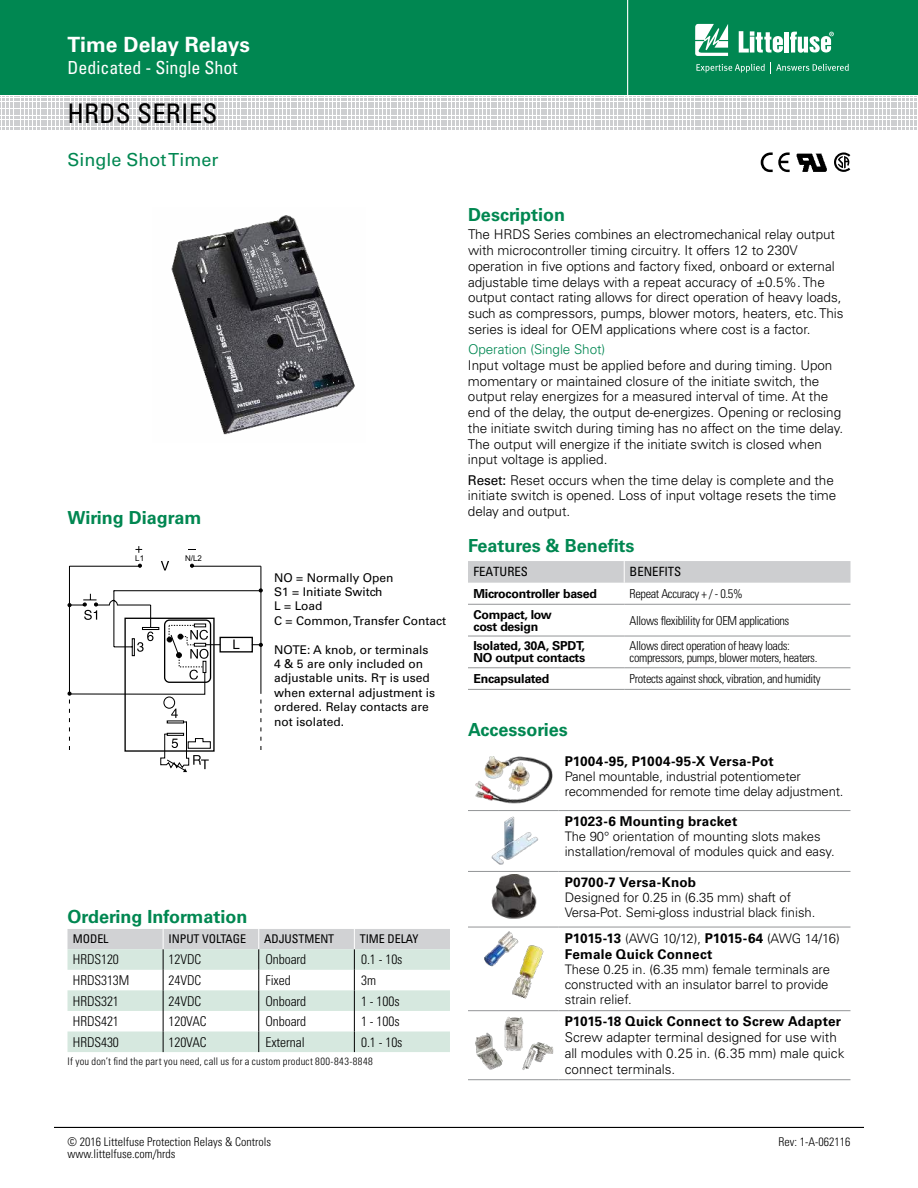
<style>
.page{position:relative;width:918px;height:1188px;background:#fff}
.page>*{position:absolute;margin:0;border:0;box-sizing:border-box;transform-origin:0 0}
.t1{font:condensed 27px "Univers LT Std";letter-spacing:.005em;color:#000}
.t2{font:700 21px "Univers LT Std";color:#fff}
.t3{font:700 18px "Univers LT Std";color:#008751}
.t4{font:condensed 18px "Univers LT Std";color:#fff}
.t5{font:18px "Univers LT Std";color:#008751}
.t6{font:300 13.5px/15.8px "Univers LT Std";letter-spacing:-.005em;color:#000}
.t7{font:300 condensed 13.5px "Univers LT Std";letter-spacing:-.005em;color:#000}
.t8{font:700 13.5px "Univers LT Std";letter-spacing:.015em;color:#000}
.t9{font:300 13.5px "Univers LT Std";letter-spacing:-.005em;color:#008752}
.t10{font:300 13.2px/15px "Univers LT Std";letter-spacing:-.005em;color:#000}
.t11{font:300 13.2px "Univers LT Std";letter-spacing:-.05em;color:#000}
.t12{font:condensed 12.75px "Univers LT Std";color:#000}
.t13{font:300 condensed 12.3px/12px "Univers LT Std";letter-spacing:-.03em;color:#000}
.t14{font:700 12.3px/12px "Univers LT Std";letter-spacing:-.02em;color:#000}
.t15{font:12px/14.4px "Univers LT Std";color:#000}
.t16{font:300 condensed 12px "Univers LT Std";color:#000}
.t17{font:condensed 12px "Univers LT Std";letter-spacing:-.005em;color:#000}
.t18{font:300 condensed 10.5px "Univers LT Std";letter-spacing:.025em;color:#000}
.t19{font:7.95px "Arial";color:#000}
.s1{font-weight:400}
.s2{font-weight:700;font-size:13.5px}
</style>
<div class="page">
<div style="left:0;top:0;width:918px;height:95px;background:#008751"></div>
<svg style="left:0;top:96px;width:917px;height:34px"></svg>
<hr style="left:627px;top:0;width:1px;height:98px;background:#fff">
<svg style="left:695px;top:24px;width:33px;height:32px"></svg>
<div style="left:784px;top:32px;width:5px;height:21px;background:#fff"></div>
<svg style="left:790px;top:32px;width:44px;height:21px"></svg>
<svg style="left:739px;top:31px;width:44px;height:22px"></svg>
<svg style="left:696px;top:62px;width:153px;height:11px"></svg>
<hr style="left:54px;top:1127px;width:810px;height:1px;background:#000">
<img style="left:171px;top:215px;width:184px;height:220px">
<hr style="left:468px;top:604px;width:156px;height:1px;background:#939597">
<hr style="left:624px;top:604px;width:227px;height:1px;background:#939597">
<hr style="left:468px;top:636px;width:156px;height:1px;background:#939597">
<hr style="left:624px;top:636px;width:227px;height:1px;background:#939597">
<hr style="left:468px;top:668px;width:156px;height:1px;background:#939597">
<hr style="left:624px;top:668px;width:227px;height:1px;background:#939597">
<hr style="left:468px;top:689px;width:156px;height:1px;background:#939597">
<hr style="left:624px;top:689px;width:227px;height:1px;background:#939597">
<div style="left:468px;top:561px;width:382px;height:22px;background:#cdced0"></div>
<hr style="left:559px;top:871px;width:292px;height:1px;background:#939597">
<hr style="left:468px;top:1079px;width:91px;height:1px;background:#939597">
<hr style="left:559px;top:1079px;width:292px;height:1px;background:#939597">
<hr style="left:468px;top:810px;width:91px;height:1px;background:#939597">
<hr style="left:468px;top:871px;width:91px;height:1px;background:#939597">
<hr style="left:468px;top:927px;width:91px;height:1px;background:#939597">
<hr style="left:559px;top:927px;width:292px;height:1px;background:#939597">
<hr style="left:468px;top:1010px;width:91px;height:1px;background:#939597">
<hr style="left:559px;top:1010px;width:292px;height:1px;background:#939597">
<hr style="left:559px;top:810px;width:292px;height:1px;background:#939597">
<img style="left:475px;top:756px;width:78px;height:48px">
<img style="left:491px;top:817px;width:47px;height:48px">
<img style="left:491px;top:874px;width:46px;height:44px">
<img style="left:484px;top:931px;width:60px;height:68px">
<img style="left:475px;top:1017px;width:79px;height:53px">
<img style="left:796px;top:153px;width:31px;height:19px">
<svg style="left:834px;top:152px;width:16px;height:20px"></svg>
<svg style="left:761px;top:152px;width:29px;height:20px"></svg>
<hr style="left:69px;top:566px;width:69px;height:1px;background:#000">
<hr style="left:69px;top:566px;width:1px;height:128px;background:#000">
<svg style="left:138px;top:564px;width:4px;height:4px"></svg>
<svg style="left:190px;top:564px;width:4px;height:4px"></svg>
<hr style="left:192px;top:566px;width:69px;height:1px;background:#000">
<hr style="left:260px;top:566px;width:1px;height:128px;background:#000">
<svg style="left:161px;top:561px;width:8px;height:10px"></svg>
<svg style="left:135px;top:546px;width:7px;height:7px"></svg>
<svg style="left:68px;top:588px;width:195px;height:184px"></svg>
<svg style="left:68px;top:929px;width:382px;height:123px"></svg>
<h2 class="t2" style="left:68px;top:37px;width:184px">Time Delay Relays</h2>
<h3 class="t4" style="left:68px;top:61px;width:171px">Dedicated - Single Shot</h3>
<h1 class="t1" style="left:68px;top:98px;width:151px">HRDS SERIES</h1>
<h3 class="t5" style="left:68px;top:152px;width:153px">Single Shot Timer</h3>
<h3 class="t3" style="left:68px;top:510px;width:135px">Wiring Diagram</h3>
<p class="t19" style="left:135px;top:554px;width:10px">L1</p>
<p class="t19" style="left:185px;top:554px;width:18px">N/L2</p>
<p class="t15" style="left:274px;top:571px;width:173px">NO = Normally Open<br>S1 = Initiate Switch<br>L = Load<br>C = Common, Transfer Contact</p>
<p class="t15" style="left:274px;top:643px;width:162px">NOTE: A knob, or terminals<br>4 &amp; 5 are only included on adjustable units. RT is used when external adjustment is ordered. Relay contacts are not isolated.</p>
<h3 class="t3" style="left:68px;top:909px;width:181px">Ordering Information</h3>
<p class="t17" style="left:73px;top:932px;width:37px">MODEL</p>
<p class="t17" style="left:169px;top:932px;width:79px">INPUT VOLTAGE</p>
<p class="t17" style="left:264px;top:932px;width:72px">ADJUSTMENT</p>
<p class="t17" style="left:360px;top:932px;width:60px">TIME DELAY</p>
<p class="t7" style="left:73px;top:954px;width:48px">HRDS120</p>
<p class="t7" style="left:169px;top:954px;width:34px">12VDC</p>
<p class="t7" style="left:265px;top:954px;width:42px">Onboard</p>
<p class="t7" style="left:361px;top:954px;width:43px">0.1 - 10s</p>
<p class="t7" style="left:73px;top:975px;width:58px">HRDS313M</p>
<p class="t7" style="left:169px;top:975px;width:34px">24VDC</p>
<p class="t7" style="left:265px;top:975px;width:27px">Fixed</p>
<p class="t7" style="left:361px;top:975px;width:16px">3m</p>
<p class="t7" style="left:73px;top:996px;width:48px">HRDS321</p>
<p class="t7" style="left:169px;top:996px;width:34px">24VDC</p>
<p class="t7" style="left:265px;top:996px;width:42px">Onboard</p>
<p class="t7" style="left:361px;top:996px;width:40px">1 - 100s</p>
<p class="t7" style="left:73px;top:1016px;width:48px">HRDS421</p>
<p class="t7" style="left:169px;top:1016px;width:40px">120VAC</p>
<p class="t7" style="left:265px;top:1016px;width:42px">Onboard</p>
<p class="t7" style="left:361px;top:1016px;width:40px">1 - 100s</p>
<p class="t7" style="left:73px;top:1037px;width:48px">HRDS430</p>
<p class="t7" style="left:169px;top:1037px;width:40px">120VAC</p>
<p class="t7" style="left:265px;top:1037px;width:41px">External</p>
<p class="t7" style="left:361px;top:1037px;width:43px">0.1 - 10s</p>
<p class="t18" style="left:67px;top:1057px;width:307px">If you don’t find the part you need, call us for a custom product 800-843-8848</p>
<h3 class="t3" style="left:468px;top:207px;width:99px">Description</h3>
<p class="t6" style="left:468px;top:228px;width:377px">The HRDS Series combines an electromechanical relay output with microcontroller timing circuitry. It offers 12 to 230V operation in five options and factory fixed, onboard or external adjustable time delays with a repeat accuracy of ±0.5%. The output contact rating allows for direct operation of heavy loads, such as compressors, pumps, blower motors, heaters, etc. This series is ideal for OEM applications where cost is a factor.</p>
<p class="t9" style="left:468px;top:344px;width:139px">Operation (Single Shot)</p>
<p class="t6" style="left:468px;top:358px;width:377px">Input voltage must be applied before and during timing. Upon momentary or maintained closure of the initiate switch, the output relay energizes for a measured interval of time. At the end of the delay, the output de-energizes. Opening or reclosing the initiate switch during timing has no affect on the time delay.<br>The output will energize if the initiate switch is closed when input voltage is applied.</p>
<p class="t6" style="left:468px;top:473px;width:370px"><span class="s1">Reset:</span> Reset occurs when the time delay is complete and the initiate switch is opened. Loss of input voltage resets the time delay and output.</p>
<h3 class="t3" style="left:468px;top:538px;width:168px">Features &amp; Benefits</h3>
<p class="t12" style="left:473px;top:565px;width:56px">FEATURES</p>
<p class="t12" style="left:630px;top:565px;width:53px">BENEFITS</p>
<p class="t14" style="left:473px;top:589px;width:125px">Microcontroller based</p>
<p class="t13" style="left:630px;top:589px;width:115px">Repeat Accuracy + / - 0.5%</p>
<p class="t14" style="left:473px;top:609px;width:80px">Compact, low cost design</p>
<p class="t13" style="left:630px;top:615px;width:161px">Allows flexiblility for OEM applications</p>
<p class="t14" style="left:473px;top:641px;width:113px">Isolated, 30A, SPDT,<br>NO output contacts</p>
<p class="t13" style="left:630px;top:641px;width:189px">Allows direct operation of heavy loads: compressors, pumps, blower moters, heaters.</p>
<p class="t14" style="left:473px;top:674px;width:78px">Encapsulated</p>
<p class="t13" style="left:630px;top:674px;width:193px">Protects against shock, vibration, and humidity</p>
<h3 class="t3" style="left:468px;top:723px;width:101px">Accessories</h3>
<p class="t8" style="left:565px;top:756px;width:211px">P1004-95, P1004-95-X Versa-Pot</p>
<p class="t10" style="left:565px;top:770px;width:280px">Panel mountable, industrial potentiometer recommended for remote time delay adjustment.</p>
<p class="t8" style="left:565px;top:816px;width:174px">P1023-6 Mounting bracket</p>
<p class="t10" style="left:565px;top:830px;width:272px">The 90° orientation of mounting slots makes installation/removal of modules quick and easy.</p>
<p class="t8" style="left:565px;top:877px;width:133px">P0700-7 Versa-Knob</p>
<p class="t10" style="left:565px;top:891px;width:252px">Designed for 0.25 in (6.35 mm) shaft of<br>Versa-Pot. Semi-gloss industrial black finish.</p>
<p class="t11" style="left:565px;top:933px;width:277px"><span class="s2">P1015-13</span> (AWG 10/12), <span class="s2">P1015-64</span> (AWG 14/16)</p>
<p class="t8" style="left:565px;top:948px;width:149px">Female Quick Connect</p>
<p class="t10" style="left:565px;top:962px;width:267px;text-align:justify">These 0.25 in. (6.35 mm) female terminals are constructed with an insulator barrel to provide strain relief.</p>
<p class="t8" style="left:565px;top:1016px;width:278px">P1015-18 Quick Connect to Screw Adapter</p>
<p class="t6" style="left:565px;top:1031px;width:281px">Screw adapter terminal designed for use with all modules with 0.25 in. (6.35 mm) male quick connect terminals.</p>
<p class="t16" style="left:68px;top:1137px;width:205px">© 2016 Littelfuse Protection Relays &amp; Controls</p>
<p class="t16" style="left:779px;top:1137px;width:73px">Rev: 1-A-062116</p>
<p class="t16" style="left:68px;top:1149px;width:110px">www.littelfuse.com/hrds</p>
</div>
